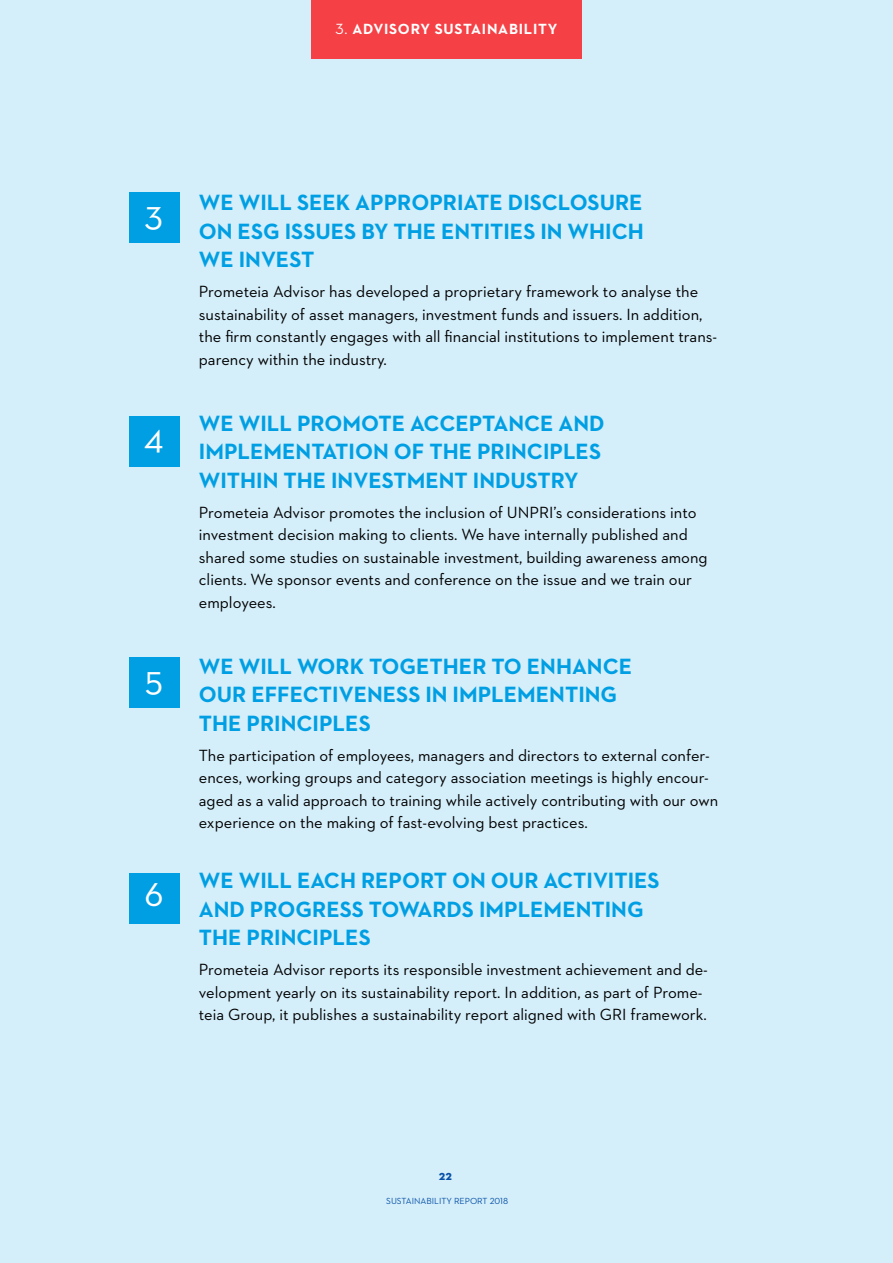
<style>
.page{position:relative;width:893px;height:1263px;background:#d4eefa}
.page>*{position:absolute;margin:0;border:0;box-sizing:border-box;transform-origin:0 0}
.t1{font:37.5px "Neutraface 2 Text";color:#fff}
.t2{font:700 22.5px/28.5px "Neutraface 2 Text";color:#009fe3}
.t3{font:16.5px/22.5px "Neutraface 2 Text";color:#000}
.t4{font:700 15px "Neutraface 2 Text";letter-spacing:.05em;color:#fff}
.t5{font:700 13.5px "Neutraface 2 Text";color:#0a419b}
.t6{font:9px "Neutraface 2 Text";color:#0a419b}
.s1{font-weight:400}
</style>
<div class="page">
<div style="left:129px;top:416px;width:50px;height:50px;background:#009fe3"></div>
<div style="left:129px;top:657px;width:50px;height:50px;background:#009fe3"></div>
<div style="left:129px;top:873px;width:50px;height:50px;background:#009fe3"></div>
<div style="left:129px;top:193px;width:50px;height:50px;background:#009fe3"></div>
<div style="left:311px;top:0;width:271px;height:58px;background:#f54146"></div>
<p class="t4" style="left:336px;top:20px;width:223px"><span class="s1">3.</span> ADVISORY SUSTAINABILITY</p>
<h1 class="t1" style="left:145px;top:190px;width:20px">3</h1>
<h1 class="t1" style="left:144px;top:413px;width:21px">4</h1>
<h1 class="t1" style="left:145px;top:654px;width:20px">5</h1>
<h1 class="t1" style="left:144px;top:870px;width:21px">6</h1>
<h2 class="t2" style="left:199px;top:188px;width:446px;text-align:justify">WE WILL SEEK APPROPRIATE DISCLOSURE ON ESG ISSUES BY THE ENTITIES IN WHICH WE INVEST</h2>
<p class="t3" style="left:199px;top:280px;width:520px">Prometeia Advisor has developed a proprietary framework to analyse the sustainability of asset managers, investment funds and issuers. In addition, the firm constantly engages with all financial institutions to implement trans&shy;parency within the industry.</p>
<h2 class="t2" style="left:199px;top:409px;width:407px">WE WILL PROMOTE ACCEPTANCE AND<br>IMPLEMENTATION OF THE PRINCIPLES<br>WITHIN THE INVESTMENT INDUSTRY</h2>
<p class="t3" style="left:199px;top:501px;width:510px">Prometeia Advisor promotes the inclusion of UNPRI’s considerations into investment decision making to clients. We have internally published and shared some studies on sustainable investment, building awareness among clients. We sponsor events and conference on the issue and we train our employees.</p>
<h2 class="t2" style="left:199px;top:652px;width:435px">WE WILL WORK TOGETHER TO ENHANCE<br>OUR EFFECTIVENESS IN IMPLEMENTING<br>THE PRINCIPLES</h2>
<p class="t3" style="left:199px;top:744px;width:521px">The participation of employees, managers and directors to external confer&shy;ences, working groups and category association meetings is highly encour&shy;aged as a valid approach to training while actively contributing with our own experience on the making of fast-evolving best practices.</p>
<h2 class="t2" style="left:199px;top:866px;width:462px">WE WILL EACH REPORT ON OUR ACTIVITIES<br>AND PROGRESS TOWARDS IMPLEMENTING<br>THE PRINCIPLES</h2>
<p class="t3" style="left:199px;top:958px;width:511px">Prometeia Advisor reports its responsible investment achievement and de&shy;velopment yearly on its sustainability report. In addition, as part of Prome&shy;teia Group, it publishes a sustainability report aligned with GRI framework.</p>
<p class="t5" style="left:439px;top:1166px;width:14px">22</p>
<p class="t6" style="left:386px;top:1195px;width:123px">SUSTAINABILITY REPORT 2018</p>
</div>
